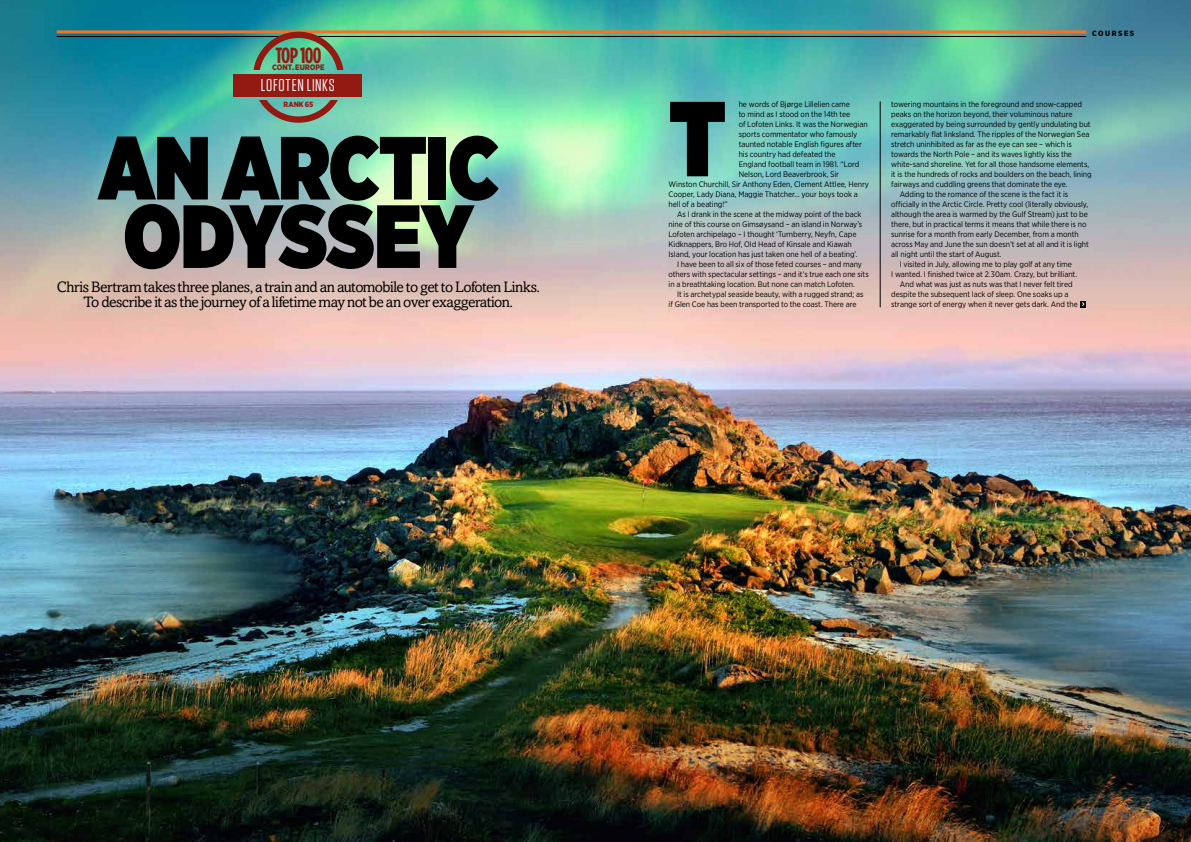
<style>
.page{position:relative;width:1191px;height:842px;background:#fff}
.page>*{position:absolute;margin:0;border:0;box-sizing:border-box;transform-origin:0 0}
.t1{font:900 106.4px "Gotham Narrow";color:#000;scale:.92 1}
.t2{font:900 89.4px "Gotham Narrow";letter-spacing:-.01em;color:#000;scale:.92 1}
.t3{font:700 21.9px "Gotham Condensed";letter-spacing:-.04em;color:#931a13}
.t4{font:17.1px "Tungsten";letter-spacing:.04em;color:#fff}
.t5{font:15.2px "Amasis MT Std";letter-spacing:-.04em;color:#000}
.t6{font:8px "Gotham Narrow";letter-spacing:-.005em;color:#000}
.t7{font:900 7.9px "Gotham Narrow";color:#931a13}
.t8{font:900 7.6px "Gotham Narrow";letter-spacing:.205em;color:#000}
.t9{font:900 7.6px "Gotham Narrow";letter-spacing:.005em;color:#931a13}
</style>
<div class="page">
<img style="left:0;top:0;width:1191px;height:842px">
<hr style="left:57px;top:30px;width:1029px;height:3px;background:#f27527">
<hr style="left:57px;top:36px;width:1029px;height:1px;background:#000">
<hr style="left:880px;top:101px;width:1px;height:206px;background:#000">
<svg style="left:1080px;top:301px;width:6px;height:6px"></svg>
<svg style="left:250px;top:28px;width:97px;height:98px;background:#6da385"></svg>
<img style="left:248px;top:70px;width:100px;height:29px">
<div style="left:233px;top:74px;width:129px;height:22px;background:#931a13"></div>
<h3 class="t3" style="left:275px;top:42px;width:47px">TOP 100</h3>
<h3 class="t4" style="left:261px;top:76px;width:75px">LOFOTEN LINKS</h3>
<p class="t7" style="left:272px;top:62px;width:54px">CONT. EUROPE</p>
<p class="t9" style="left:284px;top:100px;width:31px">RANK 65</p>
<h2 class="t2" style="left:98px;top:107px;width:437px">AN ARCTIC</h2>
<h2 class="t2" style="left:123px;top:176px;width:382px">ODYSSEY</h2>
<h3 class="t5" style="left:84px;top:293px;width:431px">To describe it as the journey of a lifetime may not be an over exaggeration.</h3>
<h3 class="t5" style="left:57px;top:278px;width:485px">Chris Bertram takes three planes, a train and an automobile to get to Lofoten Links.</h3>
<p class="t8" style="left:1092px;top:29px;width:44px">COURSES</p>
<p class="t6" style="left:738px;top:99px;width:113px">he words of Bjørge Lillelien came</p>
<p class="t6" style="left:738px;top:109px;width:113px">to mind as I stood on the 14th tee</p>
<p class="t6" style="left:738px;top:119px;width:131px">of Lofoten Links. It was the Norwegian</p>
<p class="t6" style="left:738px;top:129px;width:120px">sports commentator who famously</p>
<p class="t6" style="left:738px;top:139px;width:125px">taunted notable English figures after</p>
<p class="t6" style="left:738px;top:149px;width:98px">his country had defeated the</p>
<p class="t6" style="left:738px;top:159px;width:122px">England football team in 1981. “Lord</p>
<p class="t6" style="left:738px;top:169px;width:102px">Nelson, Lord Beaverbrook, Sir</p>
<p class="t6" style="left:668px;top:179px;width:202px">Winston Churchill, Sir Anthony Eden, Clement Attlee, Henry</p>
<p class="t6" style="left:668px;top:189px;width:191px">Cooper, Lady Diana, Maggie Thatcher… your boys took a</p>
<p class="t6" style="left:668px;top:199px;width:61px">hell of a beating!”</p>
<p class="t6" style="left:677px;top:209px;width:186px">As I drank in the scene at the midway point of the back</p>
<p class="t6" style="left:668px;top:219px;width:195px">nine of this course on Gimsøysand – an island in Norway’s</p>
<p class="t6" style="left:668px;top:229px;width:189px">Lofoten archipelago – I thought ‘Turnberry, Neyfn, Cape</p>
<p class="t6" style="left:668px;top:239px;width:185px">Kidknappers, Bro Hof, Old Head of Kinsale and Kiawah</p>
<p class="t6" style="left:668px;top:249px;width:191px">Island, your location has just taken one hell of a beating’.</p>
<p class="t6" style="left:677px;top:259px;width:186px">I have been to all six of those feted courses – and many</p>
<p class="t6" style="left:668px;top:269px;width:202px">others with spectacular settings – and it’s true each one sits</p>
<p class="t6" style="left:668px;top:279px;width:188px">in a breathtaking location. But none can match Lofoten.</p>
<p class="t6" style="left:677px;top:289px;width:188px">It is archetypal seaside beauty, with a rugged strand; as</p>
<p class="t6" style="left:668px;top:299px;width:189px">if Glen Coe has been transported to the coast. There are</p>
<h1 class="t1" style="left:669px;top:67px;width:63px">T</h1>
<p class="t6" style="left:891px;top:99px;width:192px">towering mountains in the foreground and snow-capped</p>
<p class="t6" style="left:891px;top:109px;width:183px">peaks on the horizon beyond, their voluminous nature</p>
<p class="t6" style="left:891px;top:119px;width:201px">exaggerated by being surrounded by gently undulating but</p>
<p class="t6" style="left:891px;top:129px;width:200px">remarkably flat linksland. The ripples of the Norwegian Sea</p>
<p class="t6" style="left:891px;top:139px;width:182px">stretch uninhibited as far as the eye can see – which is</p>
<p class="t6" style="left:891px;top:149px;width:182px">towards the North Pole – and its waves lightly kiss the</p>
<p class="t6" style="left:891px;top:159px;width:200px">white-sand shoreline. Yet for all those handsome elements,</p>
<p class="t6" style="left:891px;top:169px;width:202px">it is the hundreds of rocks and boulders on the beach, lining</p>
<p class="t6" style="left:891px;top:179px;width:178px">fairways and cuddling greens that dominate the eye.</p>
<p class="t6" style="left:899px;top:189px;width:170px">Adding to the romance of the scene is the fact it is</p>
<p class="t6" style="left:891px;top:199px;width:198px">officially in the Arctic Circle. Pretty cool (literally obviously,</p>
<p class="t6" style="left:891px;top:209px;width:198px">although the area is warmed by the Gulf Stream) just to be</p>
<p class="t6" style="left:891px;top:219px;width:197px">there, but in practical terms it means that while there is no</p>
<p class="t6" style="left:891px;top:229px;width:189px">sunrise for a month from early December, from a month</p>
<p class="t6" style="left:891px;top:239px;width:199px">across May and June the sun doesn’t set at all and it is light</p>
<p class="t6" style="left:891px;top:249px;width:112px">all night until the start of August.</p>
<p class="t6" style="left:899px;top:259px;width:174px">I visited in July, allowing me to play golf at any time</p>
<p class="t6" style="left:891px;top:269px;width:187px">I wanted. I finished twice at 2.30am. Crazy, but brilliant.</p>
<p class="t6" style="left:899px;top:279px;width:174px">And what was just as nuts was that I never felt tired</p>
<p class="t6" style="left:891px;top:289px;width:179px">despite the subsequent lack of sleep. One soaks up a</p>
<p class="t6" style="left:891px;top:299px;width:188px">strange sort of energy when it never gets dark. And the</p>
</div>
